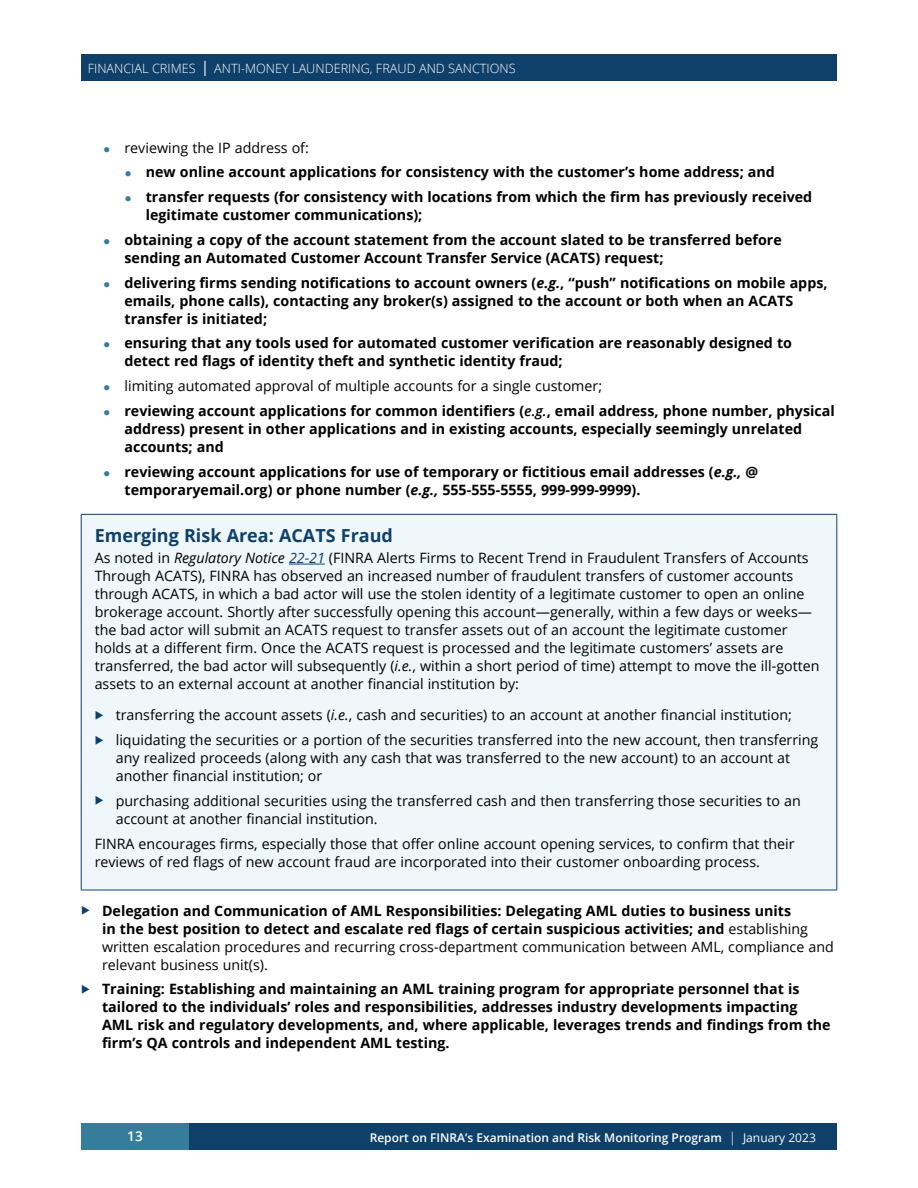
<style>
.page{position:relative;width:918px;height:1188px;background:#fff}
.page>*{position:absolute;margin:0;border:0;box-sizing:border-box;transform-origin:0 0}
.t1{font:700 18px "Open Sans";color:#0e406a}
.t2{font:700 14.25px/18px "Open Sans";color:#000}
.t3{font:14.25px/18px "Open Sans";color:#000}
.t4{font:600 13.5px "Open Sans";color:#fff}
.t5{font:300 12.75px "Open Sans";color:#fff}
.t6{font:600 12px "Open Sans";color:#fff}
.s1{font-size:21px}
.s2{font-style:italic}
.s3{font-weight:400}
.s4{font-weight:600;font-style:italic}
.s5{font-style:italic;color:#0e406a}
.s6{font-weight:300;font-size:13.5px}
</style>
<div class="page">
<div style="left:189px;top:1123px;width:648px;height:27px;background:#0e406a"></div>
<div style="left:81px;top:1123px;width:108px;height:27px;background:#367c9b"></div>
<div style="left:81px;top:514px;width:756px;height:376px;background:#eff7fa"></div>
<hr style="left:81px;top:514px;width:756px;height:1px;background:#0e406a">
<hr style="left:81px;top:515px;width:1px;height:375px;background:#0e406a">
<hr style="left:837px;top:515px;width:1px;height:375px;background:#0e406a">
<hr style="left:81px;top:890px;width:756px;height:1px;background:#0e406a">
<hr style="left:289px;top:564px;width:36px;height:1px;background:#0e406a">
<div style="left:81px;top:54px;width:756px;height:27px;background:#0e406a"></div>
<p class="t5" style="left:88px;top:59px;width:429px">FINANCIAL CRIMES <span class="s1">I</span> ANTI-MONEY LAUNDERING, FRAUD AND SANCTIONS</p>
<p class="t3" style="left:124px;top:138px;width:186px">reviewing the IP address of:</p>
<p class="t2" style="left:146px;top:159px;width:668px;line-height:24.8px">new online account applications for consistency with the customer’s home address; and transfer requests (for consistency with locations from which the firm has previously received</p>
<p class="t2" style="left:124px;top:202px;width:659px;line-height:24.8px;text-indent:21px">legitimate customer communications);<br>obtaining a copy of the account statement from the account slated to be transferred before</p>
<p class="t2" style="left:124px;top:245px;width:705px;line-height:24.8px">sending an Automated Customer Account Transfer Service (ACATS) request;<br>delivering firms sending notifications to account owners (<span class="s2">e.g.</span>, “push” notifications on mobile apps,</p>
<p class="t2" style="left:124px;top:291px;width:670px">emails, phone calls), contacting any broker(s) assigned to the account or both when an ACATS transfer is initiated;</p>
<p class="t2" style="left:124px;top:334px;width:669px">ensuring that any tools used for automated customer verification are reasonably designed to detect red flags of identity theft and synthetic identity fraud;</p>
<p class="t2" style="left:124px;top:373px;width:712px;line-height:24.8px"><span class="s3">limiting automated approval of multiple accounts for a single customer;<br></span>reviewing account applications for common identifiers (<span class="s4">e.g.</span>, email address, phone number, physical</p>
<p class="t2" style="left:124px;top:419px;width:679px">address) present in other applications and in existing accounts, especially seemingly unrelated accounts; and</p>
<p class="t2" style="left:124px;top:462px;width:635px">reviewing account applications for use of temporary or fictitious email addresses (<span class="s2">e.g.,</span> @ temporaryemail.org) or phone number (<span class="s2">e.g.,</span> 555-555-5555, 999-999-9999).</p>
<p class="t1" style="left:95px;top:522px;width:300px">Emerging Risk Area: ACATS Fraud</p>
<p class="t3" style="left:95px;top:548px;width:726px">As noted in <span class="s2">Regulatory Notice</span> <span class="s5">22-21</span> (FINRA Alerts Firms to Recent Trend in Fraudulent Transfers of Accounts Through ACATS), FINRA has observed an increased number of fraudulent transfers of customer accounts through ACATS, in which a bad actor will use the stolen identity of a legitimate customer to open an online brokerage account. Shortly after successfully opening this account—generally, within a few days or weeks— the bad actor will submit an ACATS request to transfer assets out of an account the legitimate customer holds at a different firm. Once the ACATS request is processed and the legitimate customers’ assets are transferred, the bad actor will subsequently (<span class="s2">i.e.</span>, within a short period of time) attempt to move the ill-gotten assets to an external account at another financial institution by:</p>
<p class="t3" style="left:116px;top:703px;width:704px;line-height:24.8px">transferring the account assets (<span class="s2">i.e.</span>, cash and securities) to an account at another financial institution; liquidating the securities or a portion of the securities transferred into the new account, then transferring</p>
<p class="t3" style="left:116px;top:749px;width:676px">any realized proceeds (along with any cash that was transferred to the new account) to an account at another financial institution; or</p>
<p class="t3" style="left:116px;top:791px;width:687px">purchasing additional securities using the transferred cash and then transferring those securities to an account at another financial institution.</p>
<p class="t3" style="left:95px;top:834px;width:701px">FINRA encourages firms, especially those that offer online account opening services, to confirm that their reviews of red flags of new account fraud are incorporated into their customer onboarding process.</p>
<p class="t2" style="left:102px;top:901px;width:733px">Delegation and Communication of AML Responsibilities: Delegating AML duties to business units<br>in the best position to detect and escalate red flags of certain suspicious activities; and <span class="s3">establishing written escalation procedures and recurring cross-department communication between AML, compliance and relevant business unit(s).</span></p>
<p class="t2" style="left:102px;top:980px;width:730px">Training: Establishing and maintaining an AML training program for appropriate personnel that is tailored to the individuals’ roles and responsibilities, addresses industry developments impacting AML risk and regulatory developments, and, where applicable, leverages trends and findings from the firm’s QA controls and independent AML testing.</p>
<p class="t4" style="left:127px;top:1127px;width:17px">13</p>
<p class="t6" style="left:370px;top:1129px;width:448px">Report on FINRA’s Examination and Risk Monitoring Program <span class="s6">|</span> <span class="s3">January 2023</span></p>
</div>
